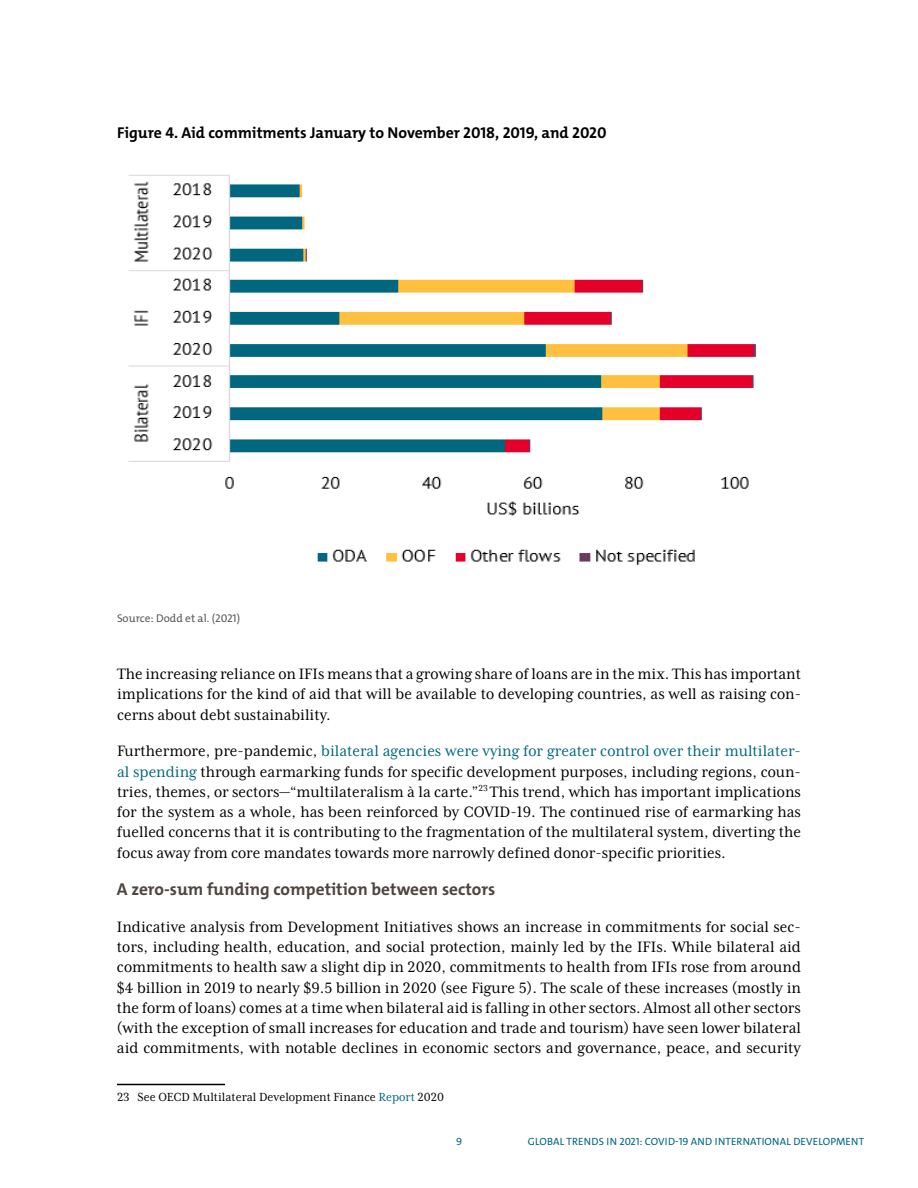
<style>
.page{position:relative;width:918px;height:1188px;background:#fff}
.page>*{position:absolute;margin:0;border:0;box-sizing:border-box;transform-origin:0 0}
.t1{font:17.25px/20.2px "Mrs Eaves XL Serif Nar OT";color:#000;text-align:justify}
.t2{font:700 17.25px "The Mix C4 s";color:#4e4540}
.t3{font:700 15.75px "The Mix C4 s";color:#000}
.t4{font:13.5px "Mrs Eaves XL Serif Nar OT";color:#000}
.t5{font:11.25px "The Mix C4 s";color:#5a5b5d}
.t6{font:10.5px "The Mix C4 s";letter-spacing:.02em;color:#00667d}
.s1{color:#00667d}
</style>
<div class="page">
<hr style="left:117px;top:1084px;width:108px;height:1px;background:#000">
<img style="left:128px;top:175px;width:629px;height:390px">
<p class="t3" style="left:117px;top:122px;width:491px">Figure 4. Aid commitments January to November 2018, 2019, and 2020</p>
<p class="t5" style="left:117px;top:611px;width:125px">Source: Dodd et al. (2021)</p>
<p class="t1" style="left:117px;top:664px;width:686px">The increasing reliance on IFIs means that a growing share of loans are in the mix. This has important implications for the kind of aid that will be available to developing countries, as well as raising con&shy;cerns about debt sustainability.</p>
<p class="t1" style="left:117px;top:741px;width:686px">Furthermore, pre-pandemic, <span class="s1">bilateral agencies were vying for greater control over their multilater&shy;al spending</span> through earmarking funds for specific development purposes, including regions, coun&shy;tries, themes, or sectors—“multilateralism à la carte.”<sup>23</sup> This trend, which has important implications for the system as a whole, has been reinforced by COVID-19. The continued rise of earmarking has fuelled concerns that it is contributing to the fragmentation of the multilateral system, diverting the focus away from core mandates towards more narrowly defined donor-specific priorities.</p>
<p class="t2" style="left:117px;top:878px;width:380px">A zero-sum funding competition between sectors</p>
<p class="t1" style="left:117px;top:917px;width:686px">Indicative analysis from Development Initiatives shows an increase in commitments for social sec&shy;tors, including health, education, and social protection, mainly led by the IFIs. While bilateral aid commitments to health saw a slight dip in 2020, commitments to health from IFIs rose from around $4 billion in 2019 to nearly $9.5 billion in 2020 (see Figure 5). The scale of these increases (mostly in the form of loans) comes at a time when bilateral aid is falling in other sectors. Almost all other sectors (with the exception of small increases for education and trade and tourism) have seen lower bilateral aid commitments, with notable declines in economic sectors and governance, peace, and security</p>
<p class="t4" style="left:117px;top:1090px;width:329px">23 See OECD Multilateral Development Finance <span class="s1">Report</span> 2020</p>
<p class="t6" style="left:456px;top:1134px;width:7px">9</p>
<p class="t6" style="left:528px;top:1134px;width:338px">GLOBAL TRENDS IN 2021: COVID-19 AND INTERNATIONAL DEVELOPMENT</p>
</div>
